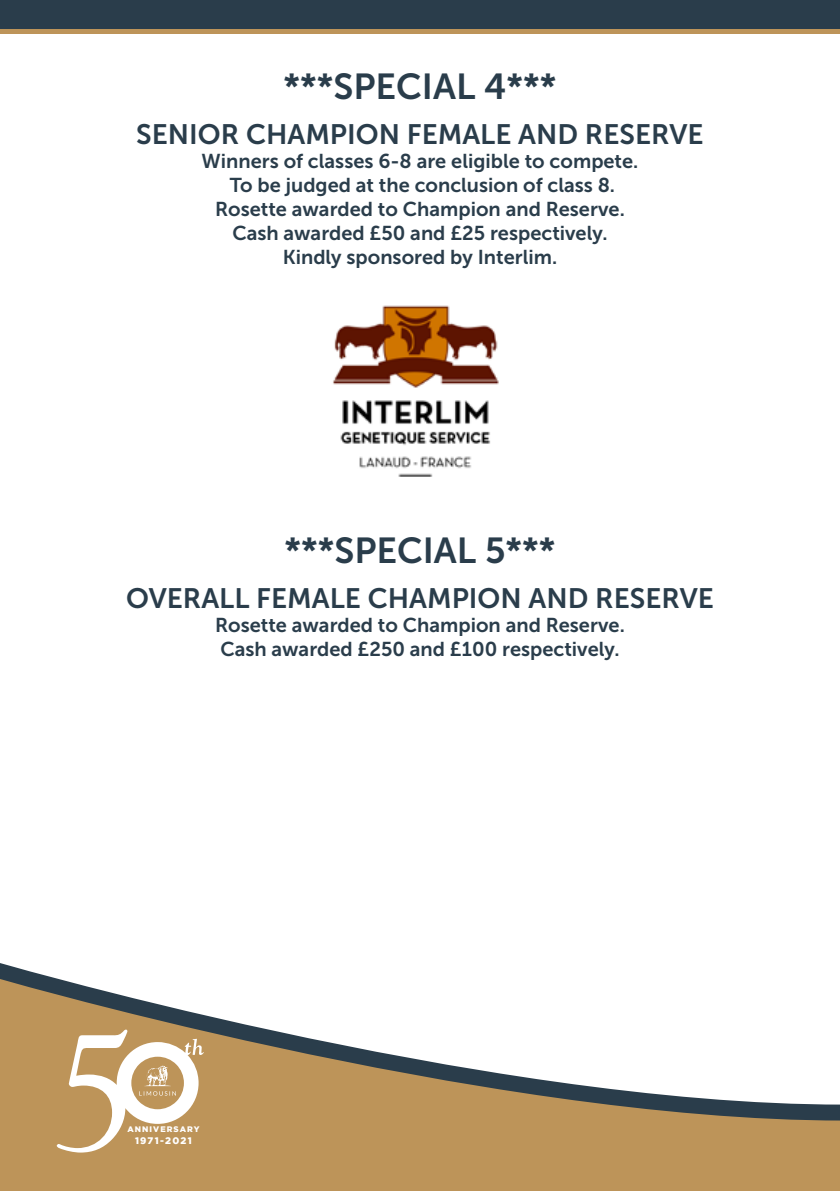
<style>
.page{position:relative;width:840px;height:1191px;background:#fff}
.page>*{position:absolute;margin:0;border:0;box-sizing:border-box;transform-origin:0 0}
.t1{font:36px "Museo Sans 700";color:#2a3d4b}
.t2{font:28px "Museo Sans 700";color:#2a3d4b}
.t3{font:20px/24px "Museo Sans 700";color:#2a3d4b;text-align:center}
.t4{font:900 9.6px "Gotham";letter-spacing:.13em;color:#fff}
.t5{font:900 8px "Gotham";letter-spacing:.13em;color:#fff}
</style>
<div class="page">
<svg style="left:0;top:28px;width:839px;height:6px;fill:#bd9459"></svg>
<svg style="left:0;top:974px;width:839px;height:217px;fill:#bd9459"></svg>
<svg style="left:57px;top:1029px;width:146px;height:123px"></svg>
<div style="left:0;top:0;width:839px;height:28px;background:#2a3d4b"></div>
<img style="left:333px;top:305px;width:166px;height:172px">
<h1 class="t1" style="left:283px;top:67px;width:274px">***SPECIAL 4***</h1>
<h2 class="t2" style="left:136px;top:119px;width:568px">SENIOR CHAMPION FEMALE AND RESERVE</h2>
<p class="t3" style="left:201px;top:149px;width:438px">Winners of classes 6-8 are eligible to compete.<br>To be judged at the conclusion of class 8.<br>Rosette awarded to Champion and Reserve.<br>Cash awarded £50 and £25 respectively.<br>Kindly sponsored by Interlim.</p>
<h1 class="t1" style="left:284px;top:530px;width:272px">***SPECIAL 5***</h1>
<h2 class="t2" style="left:126px;top:582px;width:589px">OVERALL FEMALE CHAMPION AND RESERVE</h2>
<p class="t3" style="left:215px;top:613px;width:411px;text-align:left">Rosette awarded to Champion and Reserve.<br>Cash awarded £250 and £100 respectively.</p>
<p class="t5" style="left:127px;top:1123px;width:74px">ANNIVERSARY</p>
<p class="t4" style="left:135px;top:1133px;width:58px">1971-2021</p>
</div>
